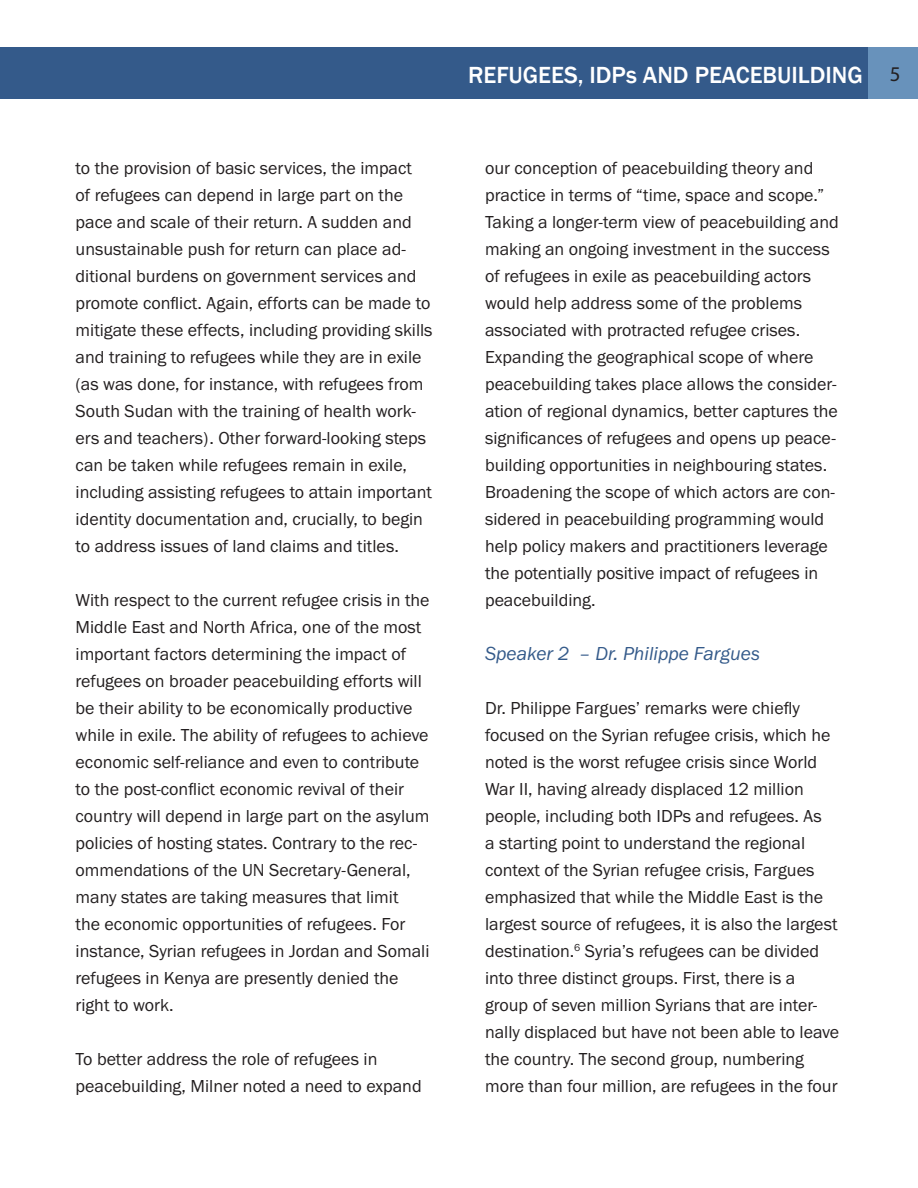
<style>
.page{position:relative;width:918px;height:1188px;background:#fff}
.page>*{position:absolute;margin:0;border:0;box-sizing:border-box;transform-origin:0 0}
.t1{font:500 24px "Franklin Gothic";color:#fff}
.t2{font:19.5px "Franklin Gothic URW Boo Ita";color:#345a8a}
.t3{font:18px/27px "Franklin Gothic URW Boo";color:#231f20}
.s1{font-family:"Myriad Pro";font-weight:400;font-size:21px;color:#231f20}
</style>
<div class="page">
<div style="left:0;top:48px;width:868px;height:51px;background:#345a8a"></div>
<div style="left:868px;top:48px;width:50px;height:51px;background:#6892bb"></div>
<p class="t3" style="left:76px;top:154px;width:359px">to the provision of basic services, the impact<br>of refugees can depend in large part on the pace and scale of their return. A sudden and unsustainable push for return can place ad&shy;ditional burdens on government services and promote conflict. Again, efforts can be made to mitigate these effects, including providing skills and training to refugees while they are in exile (as was done, for instance, with refugees from South Sudan with the training of health work&shy;ers and teachers). Other forward-looking steps can be taken while refugees remain in exile, including assisting refugees to attain important identity documentation and, crucially, to begin to address issues of land claims and titles.</p>
<p class="t3" style="left:76px;top:586px;width:355px">With respect to the current refugee crisis in the Middle East and North Africa, one of the most important factors determining the impact of refugees on broader peacebuilding efforts will be their ability to be economically productive while in exile. The ability of refugees to achieve economic self-reliance and even to contribute to the post-conflict economic revival of their country will depend in large part on the asylum policies of hosting states. Contrary to the rec&shy;ommendations of the UN Secretary-General, many states are taking measures that limit<br>the economic opportunities of refugees. For instance, Syrian refugees in Jordan and Somali refugees in Kenya are presently denied the right to work.</p>
<p class="t3" style="left:76px;top:1045px;width:348px">To better address the role of refugees in peacebuilding, Milner noted a need to expand</p>
<h1 class="t1" style="left:468px;top:60px;width:434px">REFUGEES, IDPs AND PEACEBUILDING <span class="s1">5</span></h1>
<p class="t3" style="left:485px;top:154px;width:355px">our conception of peacebuilding theory and practice in terms of “time, space and scope.” Taking a longer-term view of peacebuilding and making an ongoing investment in the success of refugees in exile as peacebuilding actors would help address some of the problems associated with protracted refugee crises.<br>Expanding the geographical scope of where peacebuilding takes place allows the consider&shy;ation of regional dynamics, better captures the significances of refugees and opens up peace&shy;building opportunities in neighbouring states.<br>Broadening the scope of which actors are con&shy;sidered in peacebuilding programming would help policy makers and practitioners leverage the potentially positive impact of refugees in peacebuilding.</p>
<p class="t2" style="left:485px;top:641px;width:277px">Speaker 2 – Dr. Philippe Fargues</p>
<p class="t3" style="left:485px;top:694px;width:356px">Dr. Philippe Fargues’ remarks were chiefly focused on the Syrian refugee crisis, which he noted is the worst refugee crisis since World War II, having already displaced 12 million people, including both IDPs and refugees. As<br>a starting point to understand the regional context of the Syrian refugee crisis, Fargues emphasized that while the Middle East is the largest source of refugees, it is also the largest destination.<sup>6</sup> Syria’s refugees can be divided into three distinct groups. First, there is a group of seven million Syrians that are inter&shy;nally displaced but have not been able to leave the country. The second group, numbering more than four million, are refugees in the four</p>
</div>
